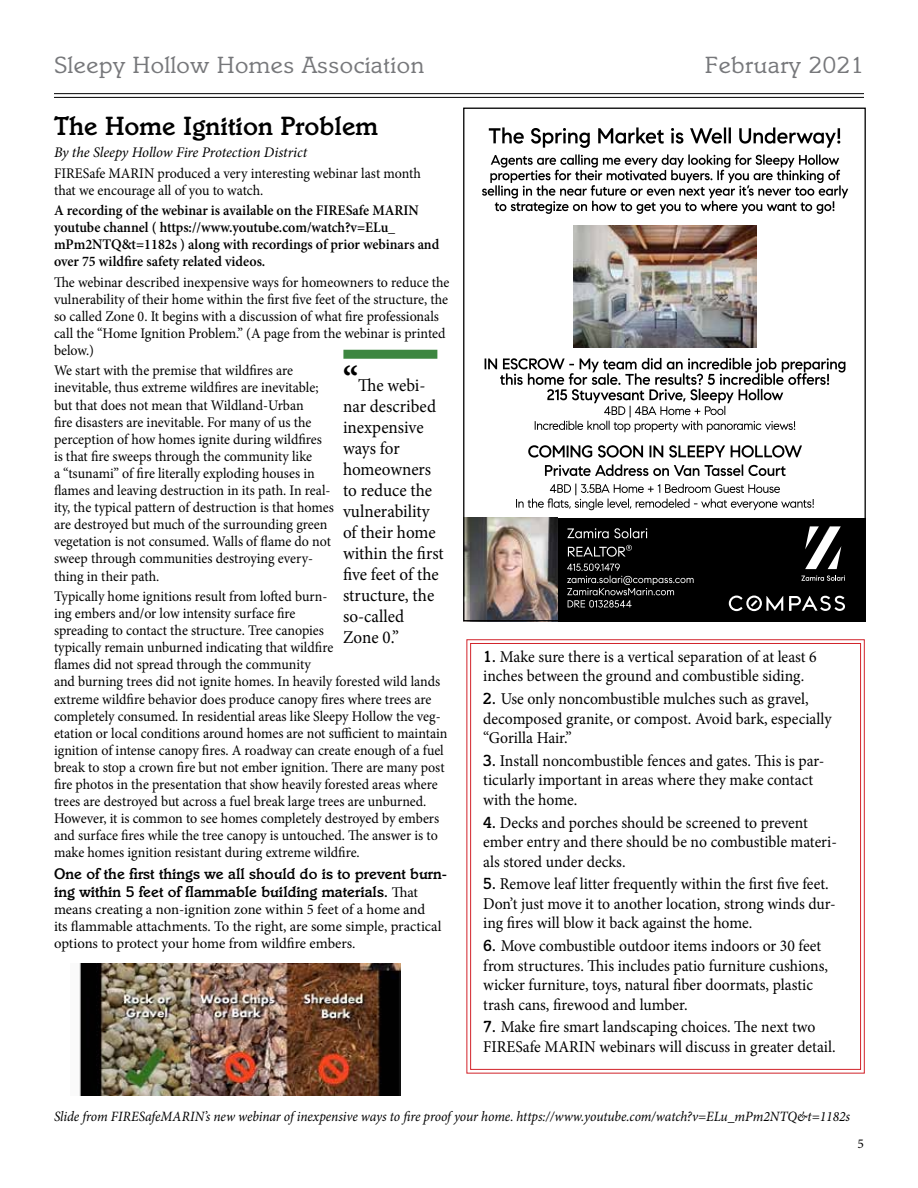
<style>
.page{position:relative;width:918px;height:1188px;background:#fff}
.page>*{position:absolute;margin:0;border:0;box-sizing:border-box;transform-origin:0 0}
.t1{font:500 27px "Italia";color:#000}
.t2{font:24px "Italia";letter-spacing:.025em;color:#77787b}
.t3{font:18px/21px "Minion Pro";color:#000;scale:.95 1}
.t4{font:16.5px/19.5px "Minion Pro";letter-spacing:-.005em;color:#000;scale:.95 1}
.t5{font:500 15.75px/18px "Italia";color:#000}
.t6{font:14.7px/17.1px "Minion Pro";letter-spacing:-.005em;color:#000;scale:.95 1}
.t7{font:600 14.7px/17.1px "Minion Pro";color:#000;scale:.95 1}
.t8{font:14.7px/17.1px "Minion Pro";letter-spacing:-.005em;color:#000}
.t9{font:italic 14.7px "Minion Pro";letter-spacing:-.01em;color:#000}
.t10{font:italic 14.25px "Minion Pro";letter-spacing:-.005em;color:#000;scale:.95 1}
.t11{font:13.5px "Minion Pro";color:#000}
.s1{font-family:"Minion Pro";font-weight:400;font-size:14.7px}
.s2{font-weight:700;font-size:36px}
.s3{font-family:"Italia";font-weight:500}
</style>
<div class="page">
<hr style="left:54px;top:93px;width:810px;height:1px;background:#000">
<hr style="left:54px;top:97px;width:810px;height:1px;background:#000">
<div style="left:463px;top:518px;width:403px;height:103px;background:#000"></div>
<svg style="left:567px;top:564px;width:127px;height:44px"></svg>
<svg style="left:568px;top:545px;width:64px;height:12px"></svg>
<svg style="left:567px;top:528px;width:80px;height:10px"></svg>
<img style="left:465px;top:518px;width:92px;height:101px">
<svg style="left:729px;top:596px;width:54px;height:15px"></svg>
<svg style="left:789px;top:596px;width:56px;height:15px"></svg>
<svg style="left:489px;top:127px;width:351px;height:21px"></svg>
<svg style="left:805px;top:526px;width:36px;height:43px"></svg>
<svg style="left:801px;top:575px;width:44px;height:6px"></svg>
<svg style="left:482px;top:154px;width:366px;height:60px"></svg>
<svg style="left:528px;top:445px;width:274px;height:13px"></svg>
<img style="left:574px;top:225px;width:183px;height:122px">
<svg style="left:516px;top:484px;width:298px;height:26px"></svg>
<svg style="left:545px;top:465px;width:241px;height:11px"></svg>
<svg style="left:485px;top:358px;width:360px;height:74px"></svg>
<svg style="left:466px;top:639px;width:399px;height:435px"></svg>
<img style="left:79px;top:964px;width:321px;height:131px">
<div style="left:343px;top:350px;width:94px;height:9px;background:#3c8640"></div>
<h2 class="t2" style="left:54px;top:51px;width:372px">Sleepy Hollow Homes Association</h2>
<h2 class="t2" style="left:705px;top:51px;width:161px">February 2021</h2>
<h1 class="t1" style="left:54px;top:110px;width:326px">The Home Ignition Problem</h1>
<p class="t9" style="left:54px;top:143px;width:255px">By the Sleepy Hollow Fire Protection District</p>
<p class="t6" style="left:54px;top:164px;width:388px">FIRESafe MARIN produced a very interesting webinar last month that we encourage all of you to watch.</p>
<p class="t7" style="left:54px;top:202px;width:407px">A recording of the webinar is available on the FIRESafe MARIN youtube channel ( https://www.youtube.com/watch?v=ELu_ mPm2NTQ&amp;t=1182s ) along with recordings of prior webinars and over 75 wildfire safety related videos.</p>
<p class="t6" style="left:54px;top:273px;width:418px">The webinar described inexpensive ways for homeowners to reduce the vulnerability of their home within the first five feet of the structure, the so called Zone 0. It begins with a discussion of what fire professionals call the “Home Ignition Problem.” (A page from the webinar is printed below.)</p>
<p class="t6" style="left:54px;top:362px;width:296px">We start with the premise that wildfires are inevitable, thus extreme wildfires are inevitable; but that does not mean that Wildland-Urban<br>fire disasters are inevitable. For many of us the perception of how homes ignite during wildfires is that fire sweeps through the community like<br>a “tsunami” of fire literally exploding houses in flames and leaving destruction in its path. In real&shy;ity, the typical pattern of destruction is that homes are destroyed but much of the surrounding green vegetation is not consumed. Walls of flame do not sweep through communities destroying every&shy;thing in their path.</p>
<p class="t6" style="left:54px;top:588px;width:416px">Typically home ignitions result from lofted burn-<br>ing embers and/or low intensity surface fire<br>spreading to contact the structure. Tree canopies<br>typically remain unburned indicating that wildfire<br>flames did not spread through the community<br>and burning trees did not ignite homes. In heavily forested wild lands extreme wildfire behavior does produce canopy fires where trees are completely consumed. In residential areas like Sleepy Hollow the veg&shy;etation or local conditions around homes are not sufficient to maintain ignition of intense canopy fires. A roadway can create enough of a fuel break to stop a crown fire but not ember ignition. There are many post fire photos in the presentation that show heavily forested areas where trees are destroyed but across a fuel break large trees are unburned.<br>However, it is common to see homes completely destroyed by embers and surface fires while the tree canopy is untouched. The answer is to make homes ignition resistant during extreme wildfire.</p>
<p class="t5" style="left:54px;top:864px;width:395px">One of the first things we all should do is to prevent burn&shy;ing within 5 feet of flammable building materials. <span class="s1">That</span></p>
<p class="t8" style="left:54px;top:901px;width:389px">means creating a non-ignition zone within 5 feet of a home and its flammable attachments. To the right, are some simple, practical options to protect your home from wildfire embers.</p>
<p class="t3" style="left:343px;top:375px;width:108px"><span class="s2">“</span>The webi&shy;nar described inexpensive ways for homeowners to reduce the vulnerability of their home within the first five feet of the structure, the so-called<br>Zone 0.”</p>
<p class="t4" style="left:483px;top:647px;width:353px"><span class="s3">1.</span> Make sure there is a vertical separation of at least 6 inches between the ground and combustible siding.</p>
<p class="t4" style="left:483px;top:689px;width:368px"><span class="s3">2.</span> Use only noncombustible mulches such as gravel, decomposed granite, or compost. Avoid bark, especially “Gorilla Hair.”</p>
<p class="t4" style="left:483px;top:751px;width:361px"><span class="s3">3.</span> Install noncombustible fences and gates. This is par&shy;ticularly important in areas where they make contact with the home.</p>
<p class="t4" style="left:483px;top:813px;width:374px"><span class="s3">4.</span> Decks and porches should be screened to prevent ember entry and there should be no combustible materi&shy;als stored under decks.</p>
<p class="t4" style="left:483px;top:874px;width:373px"><span class="s3">5.</span> Remove leaf litter frequently within the first five feet.<br>Don’t just move it to another location, strong winds dur&shy;ing fires will blow it back against the home.</p>
<p class="t4" style="left:483px;top:936px;width:364px"><span class="s3">6.</span> Move combustible outdoor items indoors or 30 feet from structures. This includes patio furniture cushions, wicker furniture, toys, natural fiber doormats, plastic trash cans, firewood and lumber.</p>
<p class="t4" style="left:483px;top:1017px;width:372px"><span class="s3">7.</span> Make fire smart landscaping choices. The next two<br>FIRESafe MARIN webinars will discuss in greater detail.</p>
<p class="t10" style="left:54px;top:1107px;width:840px">Slide from FIRESafeMARIN’s new webinar of inexpensive ways to fire proof your home. https://www.youtube.com/watch?v=ELu_mPm2NTQ&amp;t=1182s</p>
<p class="t11" style="left:858px;top:1135px;width:8px">5</p>
</div>
